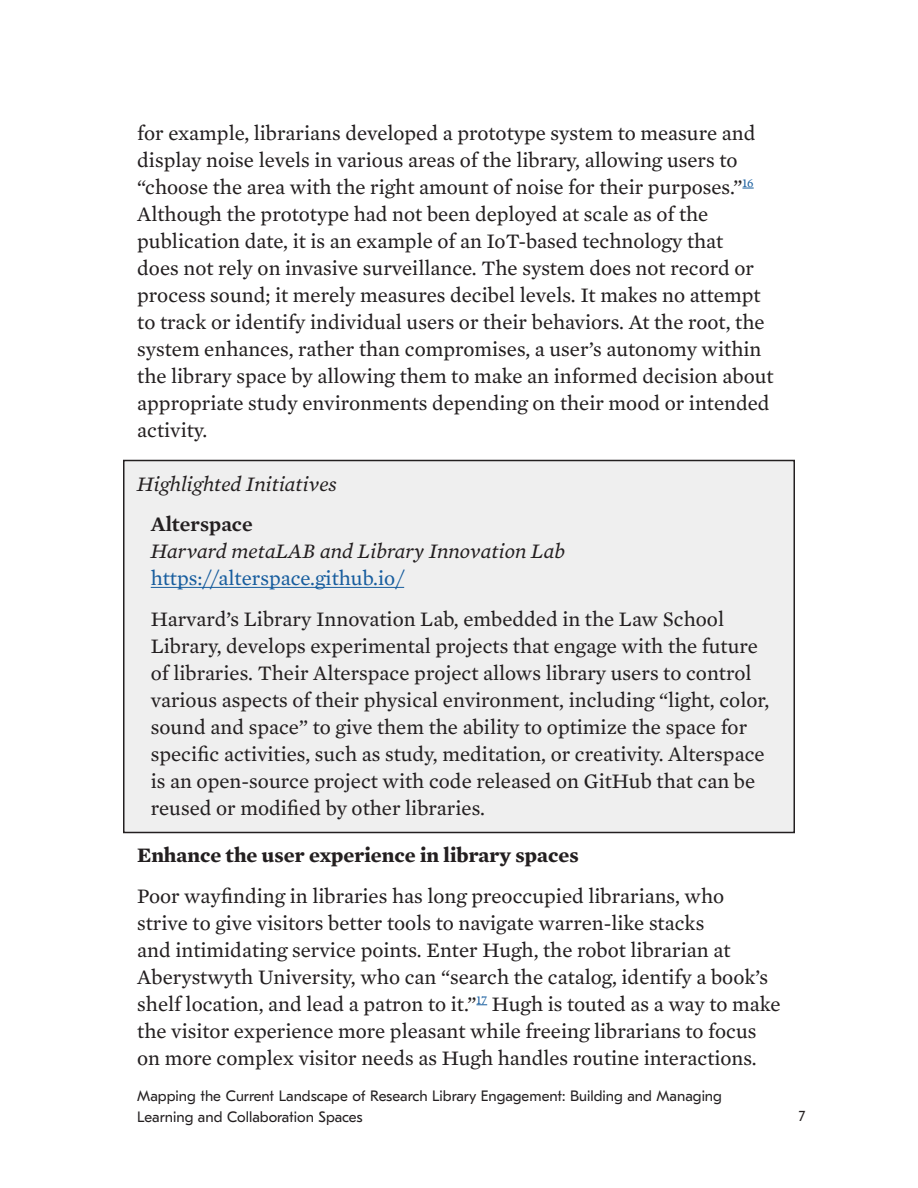
<style>
.page{position:relative;width:918px;height:1188px;background:#fff}
.page>*{position:absolute;margin:0;border:0;box-sizing:border-box;transform-origin:0 0}
.t1{font:21px/27px "Mercury Text G2";color:#231f20}
.t2{font:italic 21px "Mercury Text G2";color:#231f20}
.t3{font:700 21px "Mercury Text G2";color:#231f20}
.t4{font:21px "Mercury Text G2";color:#175d9e}
.t5{font:600 21px "Mercury Text G2";color:#231f20}
.t6{font:15px/21px "GT Eesti Text";color:#231f20}
</style>
<div class="page">
<svg style="left:742px;top:188px;width:12px;height:1px"></svg>
<div style="left:124px;top:460px;width:670px;height:372px;background:#efefef"></div>
<div style="left:123px;top:460px;width:672px;height:373px;border:2px solid #231f20"></div>
<hr style="left:151px;top:587px;width:253px;height:1px;background:#175d9e">
<p class="t1" style="left:137px;top:118px;width:638px">for example, librarians developed a prototype system to measure and display noise levels in various areas of the library, allowing users to “choose the area with the right amount of noise for their purposes.”<sup>16<br></sup>Although the prototype had not been deployed at scale as of the publication date, it is an example of an IoT-based technology that<br>does not rely on invasive surveillance. The system does not record or process sound; it merely measures decibel levels. It makes no attempt to track or identify individual users or their behaviors. At the root, the system enhances, rather than compromises, a user’s autonomy within the library space by allowing them to make an informed decision about appropriate study environments depending on their mood or intended activity.</p>
<p class="t2" style="left:137px;top:469px;width:201px">Highlighted Initiatives</p>
<p class="t5" style="left:151px;top:509px;width:103px">Alterspace</p>
<p class="t2" style="left:151px;top:536px;width:416px">Harvard metaLAB and Library Innovation Lab</p>
<p class="t4" style="left:151px;top:563px;width:255px">https://alterspace.github.io/</p>
<p class="t1" style="left:151px;top:604px;width:620px">Harvard’s Library Innovation Lab, embedded in the Law School Library, develops experimental projects that engage with the future of libraries. Their Alterspace project allows library users to control various aspects of their physical environment, including “light, color, sound and space” to give them the ability to optimize the space for specific activities, such as study, meditation, or creativity. Alterspace is an open-source project with code released on GitHub that can be reused or modified by other libraries.</p>
<p class="t3" style="left:137px;top:839px;width:443px">Enhance the user experience in library spaces</p>
<p class="t1" style="left:137px;top:881px;width:645px">Poor wayfinding in libraries has long preoccupied librarians, who<br>strive to give visitors better tools to navigate warren-like stacks<br>and intimidating service points. Enter Hugh, the robot librarian at Aberystwyth University, who can “search the catalog, identify a book’s shelf location, and lead a patron to it.”<sup>17</sup> Hugh is touted as a way to make the visitor experience more pleasant while freeing librarians to focus on more complex visitor needs as Hugh handles routine interactions.</p>
<p class="t6" style="left:137px;top:1086px;width:586px">Mapping the Current Landscape of Research Library Engagement: Building and Managing<br>Learning and Collaboration Spaces</p>
<p class="t6" style="left:799px;top:1105px;width:8px">7</p>
</div>
